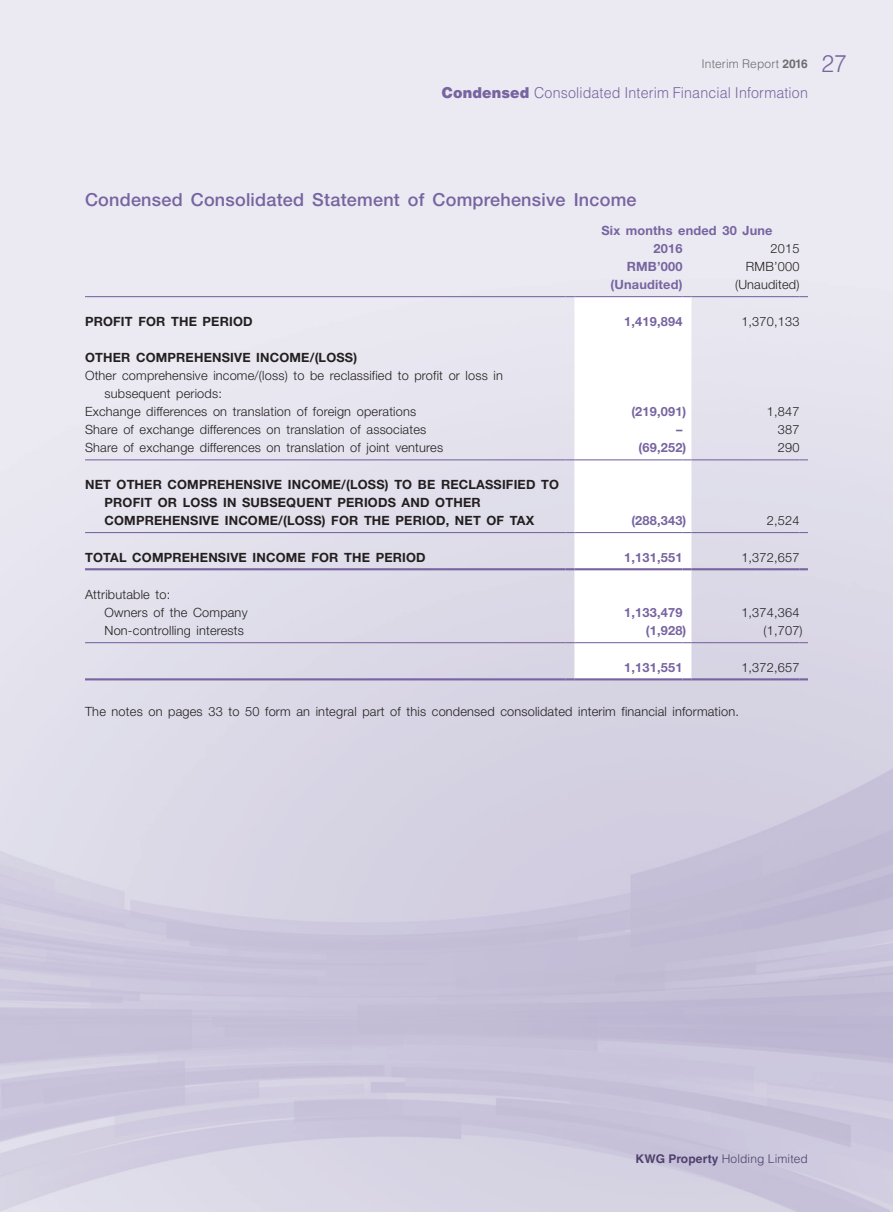
<style>
.page{position:relative;width:893px;height:1212px;background:#fff}
.page>*{position:absolute;margin:0;border:0;box-sizing:border-box;transform-origin:0 0}
._03_H1{font:500 18px "Helvetica Neue LT Std";letter-spacing:.015em;color:#7764a0}
.t1{font:300 15px "Helvetica LT Std";letter-spacing:.01em;color:#7764a0;scale:.95 1}
._15_Table_Stub{font:300 12.75px/18px "Helvetica Neue LT Std";letter-spacing:.015em;color:#231f20}
._15_Table_Stub-2{font:700 12.75px/18px "Helvetica Neue LT Std";letter-spacing:.015em;color:#231f20}
._01_Body_Text{font:700 12.75px "Helvetica Neue LT Std";letter-spacing:.015em;color:#7764a0}
._11_P0{font:300 12.75px "Helvetica Neue LT Std";letter-spacing:.015em;color:#231f20}
._01_Body_Text-2{font:300 12.75px "Helvetica Neue LT Std";letter-spacing:.015em;color:#231f20}
.t2{font:300 12px "Helvetica LT Std";letter-spacing:.01em;color:#4f416d}
.t3{font:300 12px "Helvetica LT Std";letter-spacing:.01em;color:#6c6d70}
.s1{font-weight:700}
.s2{font-size:24px;color:#7764a0}
.s3{font-weight:900}
</style>
<div class="page">
<svg style="left:574px;top:297px;width:117px;height:381px"></svg>
<hr style="left:85px;top:459px;width:480px;height:1px;background:#7764a0">
<hr style="left:574px;top:459px;width:108px;height:1px;background:#7764a0">
<hr style="left:691px;top:459px;width:108px;height:1px;background:#7764a0">
<hr style="left:85px;top:532px;width:480px;height:1px;background:#7764a0">
<hr style="left:574px;top:532px;width:108px;height:1px;background:#7764a0">
<hr style="left:691px;top:532px;width:108px;height:1px;background:#7764a0">
<hr style="left:85px;top:642px;width:480px;height:1px;background:#7764a0">
<hr style="left:574px;top:642px;width:108px;height:1px;background:#7764a0">
<hr style="left:691px;top:642px;width:108px;height:1px;background:#7764a0">
<hr style="left:85px;top:678px;width:480px;height:2px;background:#7764a0">
<svg style="left:565px;top:678px;width:9px;height:2px"></svg>
<hr style="left:574px;top:678px;width:108px;height:2px;background:#7764a0">
<svg style="left:682px;top:678px;width:9px;height:2px"></svg>
<hr style="left:691px;top:678px;width:108px;height:2px;background:#7764a0">
<svg style="left:799px;top:678px;width:9px;height:2px"></svg>
<hr style="left:85px;top:296px;width:480px;height:1px;background:#7764a0">
<hr style="left:574px;top:296px;width:108px;height:1px;background:#7764a0">
<hr style="left:691px;top:296px;width:108px;height:1px;background:#7764a0">
<hr style="left:85px;top:568px;width:480px;height:2px;background:#7764a0">
<svg style="left:565px;top:568px;width:9px;height:2px"></svg>
<hr style="left:574px;top:568px;width:108px;height:2px;background:#7764a0">
<svg style="left:682px;top:568px;width:9px;height:2px"></svg>
<hr style="left:691px;top:568px;width:108px;height:2px;background:#7764a0">
<svg style="left:799px;top:568px;width:9px;height:2px"></svg>
<p class="t3" style="left:701px;top:56px;width:147px">Interim Report <span class="s1">2016</span> <span class="s2">27</span></p>
<p class="t1" style="left:442px;top:83px;width:387px"><span class="s3">Condensed</span> Consolidated Interim Financial Information</p>
<p class="_03_H1" style="left:85px;top:189px;width:553px">Condensed Consolidated Statement of Comprehensive Income</p>
<p class="_01_Body_Text" style="left:601px;top:222px;width:173px">Six months ended 30 June</p>
<p class="_01_Body_Text" style="left:654px;top:241px;width:30px">2016</p>
<p class="_01_Body_Text-2" style="left:771px;top:241px;width:30px">2015</p>
<p class="_01_Body_Text" style="left:627px;top:259px;width:57px">RMB’000</p>
<p class="_01_Body_Text-2" style="left:746px;top:259px;width:55px">RMB’000</p>
<p class="_01_Body_Text" style="left:611px;top:277px;width:73px">(Unaudited)</p>
<p class="_01_Body_Text-2" style="left:735px;top:277px;width:66px">(Unaudited)</p>
<p class="_15_Table_Stub-2" style="left:85px;top:312px;width:169px">PROFIT FOR THE PERIOD</p>
<p class="_01_Body_Text" style="left:624px;top:313px;width:60px">1,419,894</p>
<p class="_01_Body_Text-2" style="left:741px;top:313px;width:60px">1,370,133</p>
<p class="_15_Table_Stub-2" style="left:85px;top:348px;width:274px">OTHER COMPREHENSIVE INCOME/(LOSS)</p>
<p class="_15_Table_Stub" style="left:105px;top:366px;width:400px;text-indent:-20px">Other comprehensive income/(loss) to be reclassified to profit or loss in subsequent periods:</p>
<p class="_15_Table_Stub" style="left:85px;top:402px;width:333px">Exchange differences on translation of foreign operations</p>
<p class="_01_Body_Text" style="left:631px;top:404px;width:56px">(219,091)</p>
<p class="_01_Body_Text-2" style="left:767px;top:404px;width:34px">1,847</p>
<p class="_15_Table_Stub" style="left:85px;top:420px;width:343px">Share of exchange differences on translation of associates</p>
<p class="_01_Body_Text" style="left:676px;top:422px;width:8px">–</p>
<p class="_01_Body_Text-2" style="left:778px;top:422px;width:23px">387</p>
<p class="_15_Table_Stub" style="left:85px;top:439px;width:360px">Share of exchange differences on translation of joint ventures</p>
<p class="_01_Body_Text" style="left:639px;top:440px;width:49px">(69,252)</p>
<p class="_01_Body_Text-2" style="left:778px;top:440px;width:23px">290</p>
<p class="_15_Table_Stub-2" style="left:105px;top:475px;width:456px;text-indent:-20px">NET OTHER COMPREHENSIVE INCOME/(LOSS) TO BE RECLASSIFIED TO<br>PROFIT OR LOSS IN SUBSEQUENT PERIODS AND OTHER<br>COMPREHENSIVE INCOME/(LOSS) FOR THE PERIOD, NET OF TAX</p>
<p class="_01_Body_Text" style="left:631px;top:513px;width:56px">(288,343)</p>
<p class="_01_Body_Text-2" style="left:767px;top:513px;width:34px">2,524</p>
<p class="_15_Table_Stub-2" style="left:85px;top:548px;width:342px">TOTAL COMPREHENSIVE INCOME FOR THE PERIOD</p>
<p class="_01_Body_Text" style="left:624px;top:549px;width:60px">1,131,551</p>
<p class="_01_Body_Text-2" style="left:741px;top:549px;width:60px">1,372,657</p>
<p class="_15_Table_Stub" style="left:85px;top:585px;width:87px">Attributable to:</p>
<p class="_15_Table_Stub" style="left:105px;top:603px;width:145px">Owners of the Company</p>
<p class="_01_Body_Text" style="left:624px;top:605px;width:60px">1,133,479</p>
<p class="_01_Body_Text-2" style="left:741px;top:605px;width:60px">1,374,364</p>
<p class="_15_Table_Stub" style="left:105px;top:621px;width:141px">Non-controlling interests</p>
<p class="_01_Body_Text" style="left:646px;top:623px;width:42px">(1,928)</p>
<p class="_01_Body_Text-2" style="left:764px;top:623px;width:40px">(1,707)</p>
<p class="_01_Body_Text" style="left:624px;top:659px;width:60px">1,131,551</p>
<p class="_01_Body_Text-2" style="left:741px;top:659px;width:60px">1,372,657</p>
<p class="_11_P0" style="left:85px;top:704px;width:655px">The notes on pages 33 to 50 form an integral part of this condensed consolidated interim financial information.</p>
<p class="t2" style="left:636px;top:1151px;width:174px"><span class="s1">KWG Property</span> Holding Limited</p>
</div>
